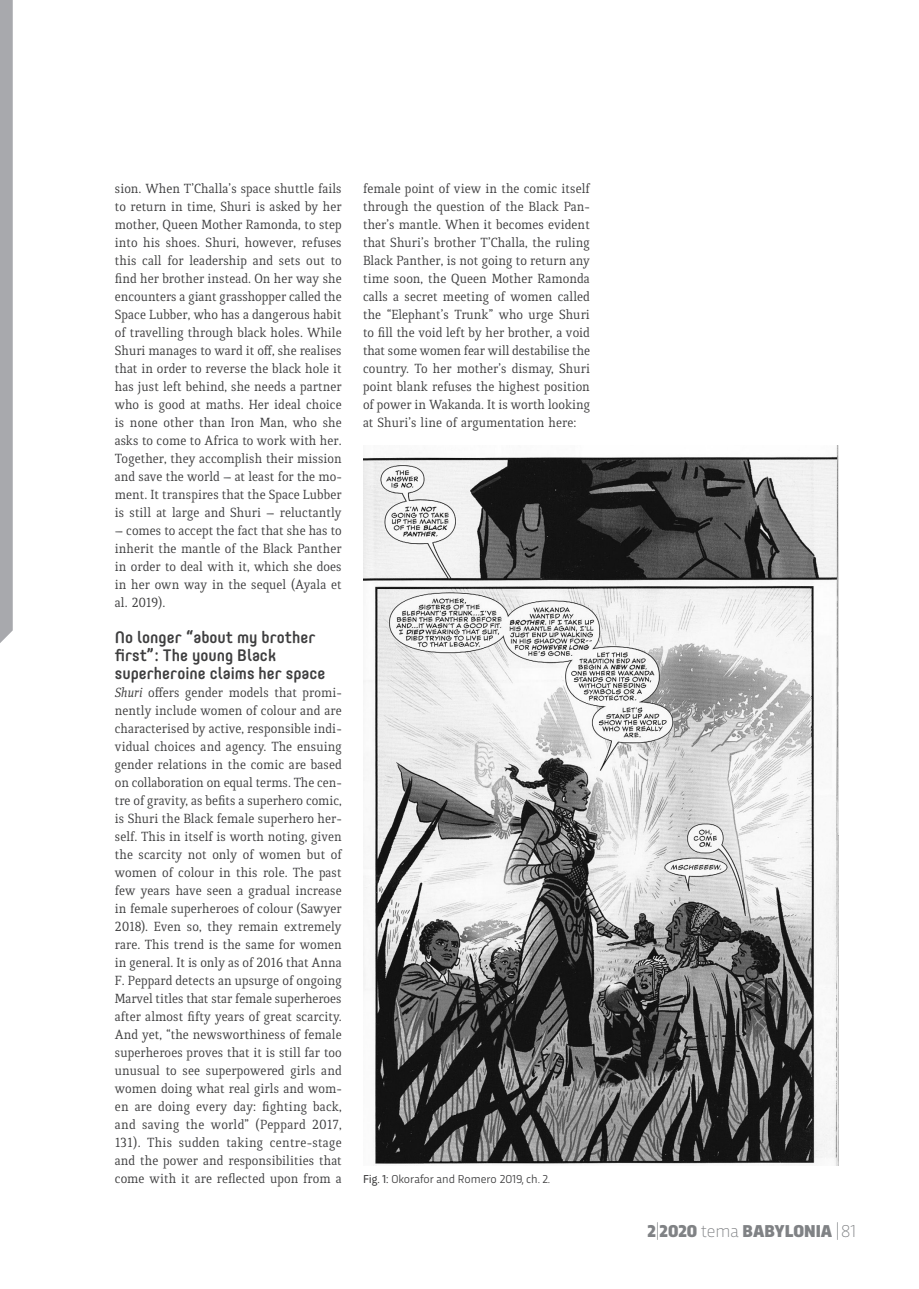
<style>
.page{position:relative;width:919px;height:1289px;background:#fff}
.page>*{position:absolute;margin:0;border:0;box-sizing:border-box;transform-origin:0 0}
.t1{font:900 18px "Trasandina";color:#808285}
.Heading{font:500 16.5px/18px "Core Mellow 55";color:#3e3e3f}
.Testo_Base_-_Quiroga{font:14.25px/18px "Quiroga Serif Pro";color:#3e3e3f;text-align:justify}
.Testo_Base_-_Trans{font:12px "Trasandina";color:#3e3e3f}
.s1{font-style:italic}
.s2{font-style:inherit}
.s3{font-weight:200}
</style>
<div class="page">
<svg style="left:0;top:0;width:13px;height:643px;background:#aaabaf"></svg>
<img style="left:363px;top:445px;width:475px;height:720px">
<p class="Testo_Base_-_Quiroga" style="left:115px;top:179px;width:228px">sion. When T’Challa’s space shuttle fails to return in time, Shuri is asked by her mother, Queen Mother Ramonda, to step into his shoes. Shuri, however, refuses this call for leadership and sets out to find her brother instead. On her way she encounters a giant grasshopper called the Space Lubber, who has a dangerous habit of travelling through black holes. While Shuri manages to ward it off, she realises that in order to reverse the black hole it has just left behind, she needs a partner who is good at maths. Her ideal choice is none other than Iron Man, who she asks to come to Africa to work with her.<br>Together, they accomplish their mission and save the world – at least for the mo&shy;ment. It transpires that the Space Lubber is still at large and Shuri – reluctantly</p>
<p class="Testo_Base_-_Quiroga" style="left:115px;top:521px;width:228px">– comes to accept the fact that she has to inherit the mantle of the Black Panther in order to deal with it, which she does in her own way in the sequel (Ayala et al. 2019).</p>
<p class="Heading" style="left:115px;top:627px;width:212px">No longer “about my brother first”: The young Black superheroine claims her space</p>
<p class="Testo_Base_-_Quiroga" style="left:115px;top:683px;width:228px"><span class="s1">Shuri</span> offers gender models that promi&shy;nently include women of colour and are characterised by active, responsible indi&shy;vidual choices and agency. The ensuing gender relations in the comic are based on collaboration on equal terms. The cen&shy;tre of gravity, as befits a superhero comic, is Shuri the Black female superhero her&shy;self. This in itself is worth noting, given the scarcity not only of women but of women of colour in this role. The past few years have seen a gradual increase in female superheroes of colour (Sawyer 2018). Even so, they remain extremely rare. This trend is the same for women in general. It is only as of 2016 that Anna F. Peppard detects an upsurge of ongoing Marvel titles that star female superheroes after almost fifty years of great scarcity.<br>And yet, “the newsworthiness of female superheroes proves that it is still far too unusual to see superpowered girls and women doing what real girls and wom&shy;en are doing every day: fighting back, and saving the world” (Peppard 2017, 131). This sudden taking centre-stage and the power and responsibilities that come with it are reflected upon from a</p>
<p class="Testo_Base_-_Quiroga" style="left:363px;top:179px;width:228px">female point of view in the comic itself through the question of the Black Pan&shy;ther’s mantle. When it becomes evident that Shuri’s brother T’Challa, the ruling Black Panther, is not going to return any time soon, the Queen Mother Ramonda calls a secret meeting of women called the “Elephant’s Trunk” who urge Shuri to fill the void left by her brother, a void that some women fear will destabilise the country. To her mother’s dismay, Shuri point blank refuses the highest position of power in Wakanda. It is worth looking at Shuri’s line of argumentation here:</p>
<p class="Testo_Base_-_Trans" style="left:363px;top:1170px;width:189px"><span class="s2">Fig. 1:</span> Okorafor and Romero 2019, ch. 2.</p>
<p class="t1" style="left:647px;top:1218px;width:210px">2<span class="s3">|</span>2020 <span class="s3">tema</span> BABYLONIA <span class="s3">| 81</span></p>
</div>
